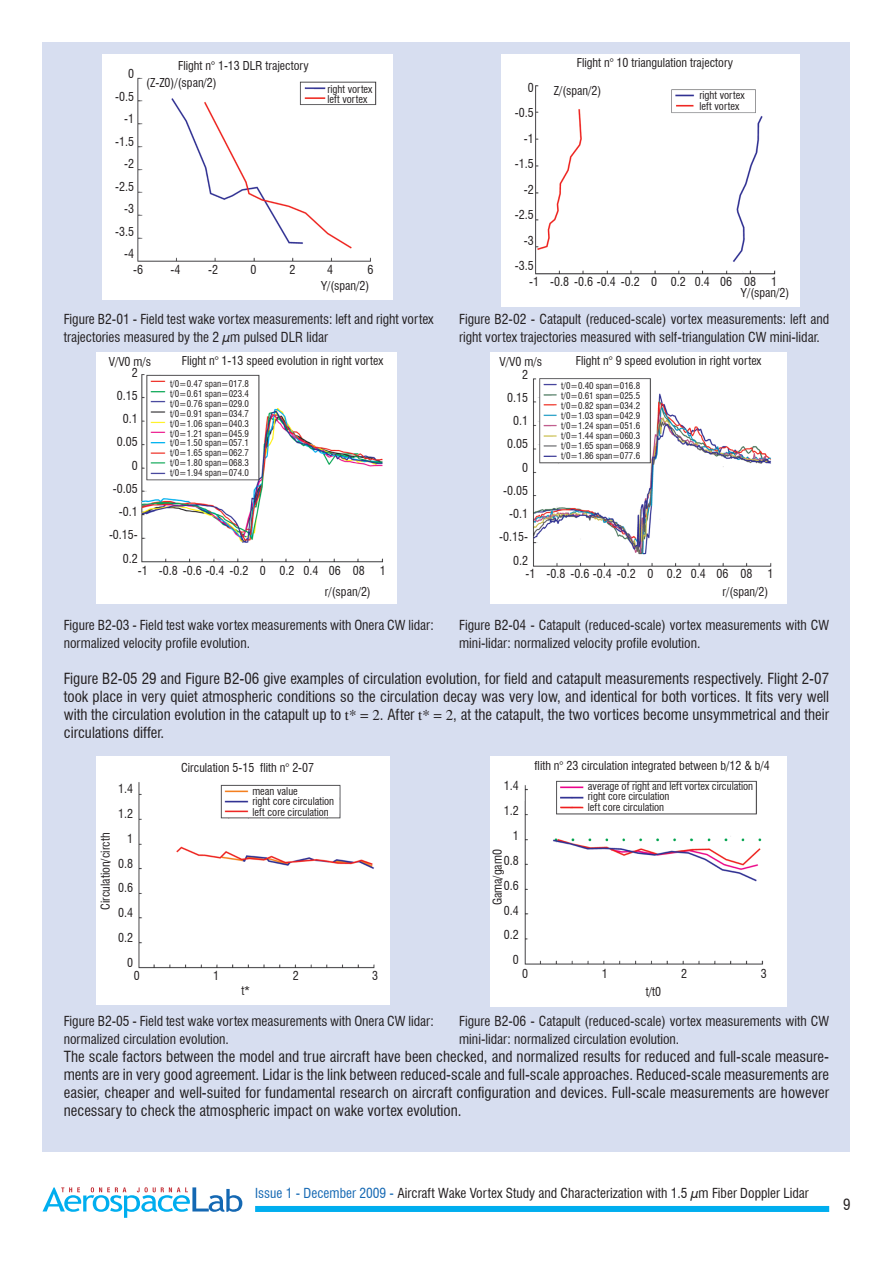
<style>
.page{position:relative;width:893px;height:1263px;background:#fff}
.page>*{position:absolute;margin:0;border:0;box-sizing:border-box;transform-origin:0 0}
.t1{font:condensed 15px/18px "Swiss 721 BT";color:#231f20;text-align:justify}
.t2{font:condensed 13.5px/18px "Swiss 721 BT";color:#231f20}
.t3{font:condensed 12px/23.2px "Swiss 721 BT";color:#231f20;text-align:right}
.t4{font:condensed 10.5px/10.5px "Swiss 721 BT";color:#231f20}
.t5{font:condensed 9px/9.9px "Swiss 721 BT";color:#231f20;text-align:justify}
.s1{font-family:"Times";font-stretch:normal}
.s2{color:#1468b3}
</style>
<div class="page">
<div style="left:255px;top:1206px;width:574px;height:6px;background:#00aeef"></div>
<svg style="left:43px;top:1187px;width:199px;height:31px"></svg>
<div style="left:43px;top:43px;width:807px;height:613px;background:#d7def0"></div>
<div style="left:102px;top:54px;width:290px;height:246px;background:#fff"></div>
<div style="left:43px;top:655px;width:807px;height:91px;background:#d7def0"></div>
<div style="left:43px;top:746px;width:807px;height:311px;background:#d7def0"></div>
<div style="left:43px;top:1050px;width:807px;height:102px;background:#d7def0"></div>
<div style="left:502px;top:54px;width:297px;height:252px;background:#fff"></div>
<img style="left:96px;top:353px;width:301px;height:251px">
<img style="left:490px;top:353px;width:296px;height:250px">
<div style="left:96px;top:756px;width:294px;height:248px;background:#fff"></div>
<div style="left:491px;top:756px;width:296px;height:251px;background:#fff"></div>
<p class="t3" style="left:178px;top:54px;width:132px">Flight n° 1-13 DLR trajectory</p>
<p class="t3" style="left:577px;top:51px;width:158px">Flight n° 10 triangulation trajectory</p>
<p class="t3" style="left:554px;top:79px;width:49px">Z/(span/2)</p>
<p class="t3" style="left:115px;top:63px;width:20px;line-height:22.5px">0 -0.5 -1 -1.5 -2 -2.5 -3 -3.5 -4</p>
<p class="t3" style="left:146px;top:71px;width:72px">(Z-Z0)/(span/2)</p>
<p class="t3" style="left:515px;top:75px;width:20px;line-height:25.5px">0 -0.5 -1 -1.5 -2 -2.5 -3 -3.5</p>
<p class="t4" style="left:327px;top:83px;width:47px">right vortex left vortex</p>
<p class="t4" style="left:699px;top:90px;width:47px">right vortex left vortex</p>
<p class="t3" style="left:133px;top:258px;width:11px">-6</p>
<p class="t3" style="left:171px;top:258px;width:11px">-4</p>
<p class="t3" style="left:208px;top:258px;width:11px">-2</p>
<p class="t3" style="left:251px;top:258px;width:7px">0</p>
<p class="t3" style="left:290px;top:258px;width:7px">2</p>
<p class="t3" style="left:327px;top:258px;width:7px">4</p>
<p class="t3" style="left:367px;top:258px;width:7px">6</p>
<p class="t3" style="left:321px;top:274px;width:50px">Y/(span/2)</p>
<p class="t2" style="left:64px;top:310px;width:371px">Figure B2-01 - Field test wake vortex measurements: left and right vortex trajectories measured by the 2 µm pulsed DLR lidar</p>
<p class="t3" style="left:529px;top:270px;width:228px">-1 -0.8 -0.6 -0.4 -0.2 0 0.2 0.4 06 08</p>
<p class="t3" style="left:771px;top:270px;width:7px">1</p>
<p class="t3" style="left:741px;top:281px;width:50px">Y/(span/2)</p>
<p class="t2" style="left:459px;top:310px;width:371px">Figure B2-02 - Catapult (reduced-scale) vortex measurements: left and right vortex trajectories measured with self-triangulation CW mini-lidar.</p>
<p class="t3" style="left:109px;top:350px;width:44px">V/V0 m/s</p>
<p class="t3" style="left:182px;top:349px;width:203px">Flight n° 1-13 speed evolution in right vortex</p>
<p class="t3" style="left:500px;top:350px;width:44px">V/V0 m/s</p>
<p class="t3" style="left:576px;top:349px;width:187px">Flight n° 9 speed evolution in right vortex</p>
<p class="t5" style="left:561px;top:381px;width:80px">t/0=0.40 span=016.8 t/0=0.61 span=025.5 t/0=0.82 span=034.2 t/0=1.03 span=042.9 t/0=1.24 span=051.6 t/0=1.44 span=060.3 t/0=1.65 span=068.9 t/0=1.86 span=077.6</p>
<p class="t3" style="left:109px;top:361px;width:30px">2<br>0.15<br>0.1<br>0.05<br>0 -0.05 -0.1 -0.15-<br>0.2</p>
<p class="t3" style="left:499px;top:363px;width:30px">2<br>0.15<br>0.1<br>0.05<br>0 -0.05 -0.1 -0.15-<br>0.2</p>
<p class="t5" style="left:170px;top:379px;width:80px">t/0=0.47 span=017.8 t/0=0.61 span=023.4 t/0=0.76 span=029.0 t/0=0.91 span=034.7 t/0=1.06 span=040.3 t/0=1.21 span=045.9 t/0=1.50 span=057.1 t/0=1.65 span=062.7 t/0=1.80 span=068.3 t/0=1.94 span=074.0</p>
<p class="t3" style="left:138px;top:559px;width:228px">-1 -0.8 -0.6 -0.4 -0.2 0 0.2 0.4 06 08</p>
<p class="t3" style="left:380px;top:559px;width:7px">1</p>
<p class="t3" style="left:525px;top:562px;width:228px">-1 -0.8 -0.6 -0.4 -0.2 0 0.2 0.4 06 08</p>
<p class="t3" style="left:767px;top:562px;width:7px">1</p>
<p class="t3" style="left:325px;top:580px;width:47px">r/(span/2)</p>
<p class="t3" style="left:723px;top:580px;width:47px">r/(span/2)</p>
<p class="t2" style="left:459px;top:616px;width:362px">Figure B2-04 - Catapult (reduced-scale) vortex measurements with CW mini-lidar: normalized velocity profile evolution.</p>
<p class="t1" style="left:64px;top:670px;width:767px">Figure B2-05 29 and Figure B2-06 give examples of circulation evolution, for field and catapult measurements respectively. Flight 2-07 took place in very quiet atmospheric conditions so the circulation decay was very low, and identical for both vortices. It fits very well with the circulation evolution in the catapult up to <span class="s1">t* = 2</span>. After <span class="s1">t* = 2</span>, at the catapult, the two vortices become unsymmetrical and their circulations differ.</p>
<p class="t2" style="left:64px;top:616px;width:371px">Figure B2-03 - Field test wake vortex measurements with Onera CW lidar: normalized velocity profile evolution.</p>
<p class="t3" style="left:181px;top:756px;width:135px">Circulation 5-15 flith n° 2-07</p>
<p class="t3" style="left:534px;top:754px;width:237px">flith n° 23 circulation integrated between b/12 &amp; b/4</p>
<p class="t3" style="left:118px;top:776px;width:16px;line-height:24.9px">1.4<br>1.2<br>1<br>0.8<br>0.6<br>0.4<br>0.2<br>0</p>
<p class="t3" style="left:504px;top:773px;width:16px;line-height:24.9px">1.4<br>1.2<br>1<br>0.8<br>0.6<br>0.4<br>0.2<br>0</p>
<p class="t4" style="left:588px;top:781px;width:167px">average of right and left vortex circulation right core circulation<br>left core circulation</p>
<p class="t4" style="left:252px;top:786px;width:83px">mean value<br>right core circulation left core circulation</p>
<p class="t3" style="left:94px;top:910px;width:79px;rotate:-90deg">Circulation/circth</p>
<p class="t3" style="left:486px;top:905px;width:58px;rotate:-90deg">Gama/gam0</p>
<p class="t3" style="left:522px;top:962px;width:7px">0</p>
<p class="t3" style="left:602px;top:962px;width:7px">1</p>
<p class="t3" style="left:681px;top:962px;width:7px">2</p>
<p class="t3" style="left:761px;top:962px;width:7px">3</p>
<p class="t3" style="left:134px;top:964px;width:7px">0</p>
<p class="t3" style="left:213px;top:964px;width:7px">1</p>
<p class="t3" style="left:293px;top:964px;width:7px">2</p>
<p class="t3" style="left:372px;top:964px;width:7px">3</p>
<p class="t3" style="left:241px;top:979px;width:10px">t*</p>
<p class="t3" style="left:646px;top:980px;width:17px">t/t0</p>
<p class="t2" style="left:64px;top:1012px;width:371px">Figure B2-05 - Field test wake vortex measurements with Onera CW lidar: normalized circulation evolution.</p>
<p class="t2" style="left:459px;top:1012px;width:362px">Figure B2-06 - Catapult (reduced-scale) vortex measurements with CW mini-lidar: normalized circulation evolution.</p>
<p class="t1" style="left:64px;top:1048px;width:767px">The scale factors between the model and true aircraft have been checked, and normalized results for reduced and full-scale measure&shy;ments are in very good agreement. Lidar is the link between reduced-scale and full-scale approaches. Reduced-scale measurements are easier, cheaper and well-suited for fundamental research on aircraft configuration and devices. Full-scale measurements are however necessary to check the atmospheric impact on wake vortex evolution.</p>
<p class="t2" style="left:255px;top:1184px;width:555px"><span class="s2">Issue 1 - December 2009 -</span> Aircraft wake vortex study and characterization with 1.5 µm fiber Doppler lidar</p>
<p class="t1" style="left:843px;top:1195px;width:9px">9</p>
</div>
